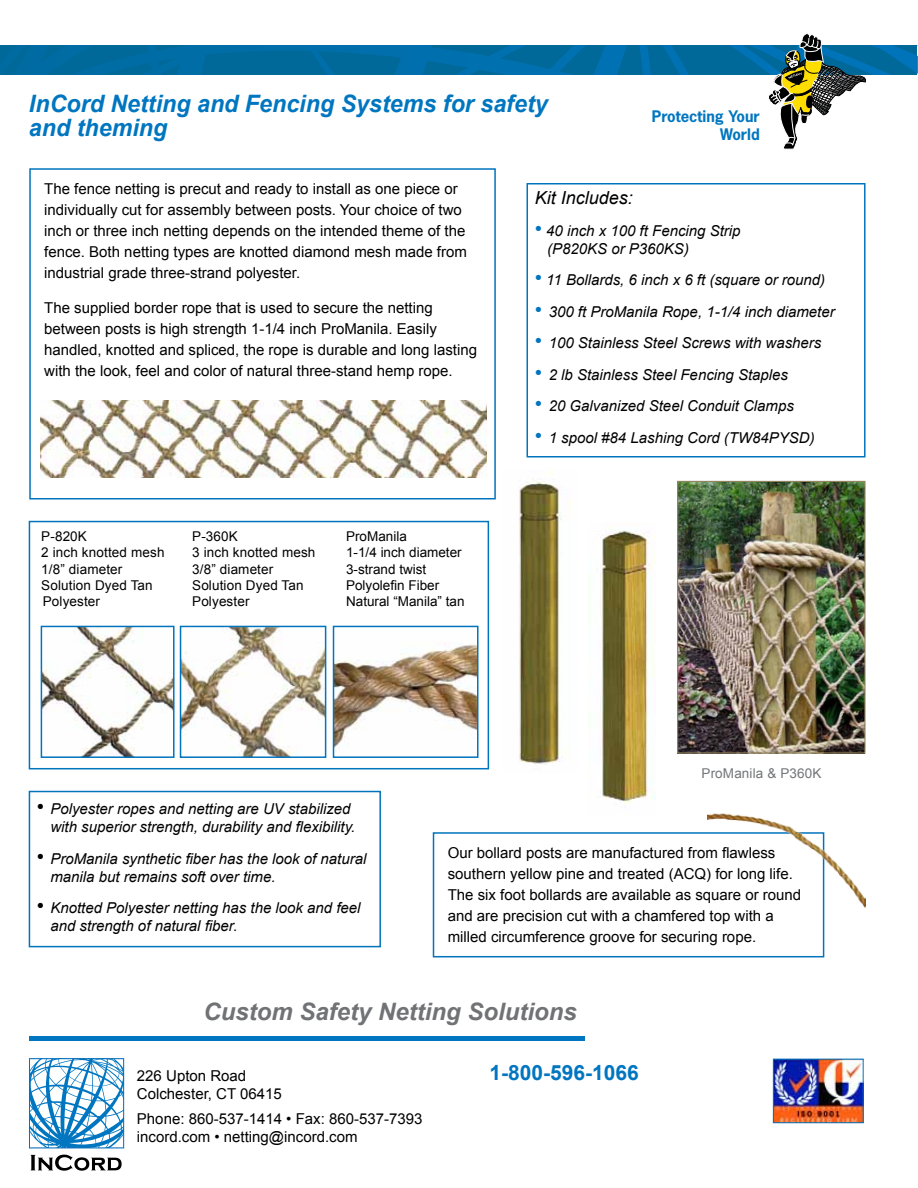
<style>
.page{position:relative;width:918px;height:1188px;background:#fff}
.page>*{position:absolute;margin:0;border:0;box-sizing:border-box;transform-origin:0 0}
.t1{font:italic 700 24px/24px "Arial";color:#0076c0}
.t2{font:italic 700 24px "Arial";color:#717275}
.t3{font:700 21px "Arial";color:#0076c0}
.t4{font:italic 18px "Arial";color:#000}
.t5{font:15px/21px "Arial";color:#000}
.t6{font:italic 15px/18px "Arial";color:#000}
.t7{font:700 15px/18px "News Gothic Std";color:#0076c0;text-align:right}
.t8{font:13.5px/16.2px "Arial";letter-spacing:.01em;color:#000}
.t9{font:13.5px "Arial";letter-spacing:.01em;color:#737577}
.s1{font-size:21px;color:#0076c0}
.s2{font-size:21px}
</style>
<div class="page">
<div style="left:29px;top:521px;width:460px;height:248px;border:2px solid #0074bd"></div>
<div style="left:526px;top:183px;width:340px;height:275px;border:2px solid #0074bd"></div>
<img style="left:775px;top:1061px;width:86px;height:60px">
<div style="left:773px;top:1059px;width:90px;height:64px;border:1px solid #0074bd"></div>
<svg style="left:31px;top:1155px;width:91px;height:16px"></svg>
<svg style="left:29px;top:1058px;width:95px;height:90px"></svg>
<div style="left:29px;top:1036px;width:556px;height:5px;background:#0076c0"></div>
<div style="left:29px;top:168px;width:467px;height:332px;border:2px solid #0074bd"></div>
<svg style="left:1px;top:34px;width:916px;height:115px"></svg>
<img style="left:336px;top:643px;width:140px;height:103px">
<div style="left:333px;top:626px;width:146px;height:132px;border:2px solid #0074bd"></div>
<img style="left:183px;top:629px;width:140px;height:126px">
<div style="left:180px;top:626px;width:146px;height:132px;border:2px solid #0074bd"></div>
<img style="left:44px;top:629px;width:128px;height:126px">
<div style="left:41px;top:626px;width:134px;height:132px;border:2px solid #0074bd"></div>
<img style="left:679px;top:483px;width:185px;height:269px">
<div style="left:677px;top:481px;width:189px;height:273px;border:1px solid #93855f"></div>
<div style="left:29px;top:791px;width:352px;height:156px;border:2px solid #0074bd"></div>
<div style="left:433px;top:832px;width:391px;height:125px;border:2px solid #0074bd"></div>
<img style="left:41px;top:400px;width:446px;height:77px">
<img style="left:519px;top:472px;width:53px;height:292px">
<img style="left:600px;top:530px;width:55px;height:274px">
<img style="left:707px;top:813px;width:159px;height:102px">
<h1 class="t1" style="left:29px;top:92px;width:520px">InCord Netting and Fencing Systems for safety and theming</h1>
<p class="t7" style="left:652px;top:107px;width:109px">Protecting Your<br>World</p>
<p class="t5" style="left:44px;top:179px;width:424px">The fence netting is precut and ready to install as one piece or individually cut for assembly between posts. Your choice of two inch or three inch netting depends on the intended theme of the fence. Both netting types are knotted diamond mesh made from industrial grade three-strand polyester.</p>
<p class="t5" style="left:44px;top:297px;width:434px">The supplied border rope that is used to secure the netting between posts is high strength 1-1/4 inch ProManila. Easily handled, knotted and spliced, the rope is durable and long lasting with the look, feel and color of natural three-stand hemp rope.</p>
<p class="t8" style="left:41px;top:529px;width:125px">P-820K<br>2 inch knotted mesh<br>1/8” diameter<br>Solution Dyed Tan<br>Polyester</p>
<p class="t8" style="left:192px;top:529px;width:125px">P-360K<br>3 inch knotted mesh<br>3/8” diameter<br>Solution Dyed Tan<br>Polyester</p>
<p class="t8" style="left:346px;top:529px;width:120px">ProManila<br>1-1/4 inch diameter<br>3-strand twist<br>Polyolefin Fiber<br>Natural “Manila” tan</p>
<p class="t4" style="left:535px;top:186px;width:100px">Kit Includes:</p>
<p class="t6" style="left:547px;top:222px;width:195px;text-indent:-13px"><span class="s1">•</span> 40 inch x 100 ft Fencing Strip (P820KS or P360KS)</p>
<p class="t6" style="left:535px;top:271px;width:292px"><span class="s1">•</span> 11 Bollards, 6 inch x 6 ft (square or round)</p>
<p class="t6" style="left:535px;top:303px;width:301px"><span class="s1">•</span> 300 ft ProManila Rope, 1-1/4 inch diameter</p>
<p class="t6" style="left:535px;top:334px;width:288px"><span class="s1">•</span> 100 Stainless Steel Screws with washers</p>
<p class="t6" style="left:535px;top:366px;width:255px"><span class="s1">•</span> 2 lb Stainless Steel Fencing Staples</p>
<p class="t6" style="left:535px;top:397px;width:261px"><span class="s1">•</span> 20 Galvanized Steel Conduit Clamps</p>
<p class="t6" style="left:535px;top:429px;width:281px"><span class="s1">•</span> 1 spool #84 Lashing Cord (TW84PYSD)</p>
<p class="t9" style="left:702px;top:764px;width:121px">ProManila &amp; P360K</p>
<p class="t6" style="left:50px;top:800px;width:306px;text-indent:-14px"><span class="s2">•</span> Polyester ropes and netting are UV stabilized with superior strength, durability and flexibility.</p>
<p class="t6" style="left:50px;top:850px;width:317px;text-indent:-14px"><span class="s2">•</span> ProManila synthetic fiber has the look of natural manila but remains soft over time.</p>
<p class="t6" style="left:50px;top:899px;width:312px;text-indent:-14px"><span class="s2">•</span> Knotted Polyester netting has the look and feel and strength of natural fiber.</p>
<p class="t5" style="left:448px;top:843px;width:355px">Our bollard posts are manufactured from flawless southern yellow pine and treated (ACQ) for long life.<br>The six foot bollards are available as square or round and are precision cut with a chamfered top with a milled circumference groove for securing rope.</p>
<h1 class="t2" style="left:204px;top:996px;width:375px">Custom Safety Netting Solutions</h1>
<p class="t5" style="left:137px;top:1067px;width:146px;line-height:18px">226 Upton Road<br>Colchester, CT 06415</p>
<p class="t5" style="left:137px;top:1110px;width:287px;line-height:18px">Phone: 860-537-1414 • Fax: 860-537-7393 incord.com • netting@incord.com</p>
<h2 class="t3" style="left:489px;top:1059px;width:151px">1-800-596-1066</h2>
</div>
